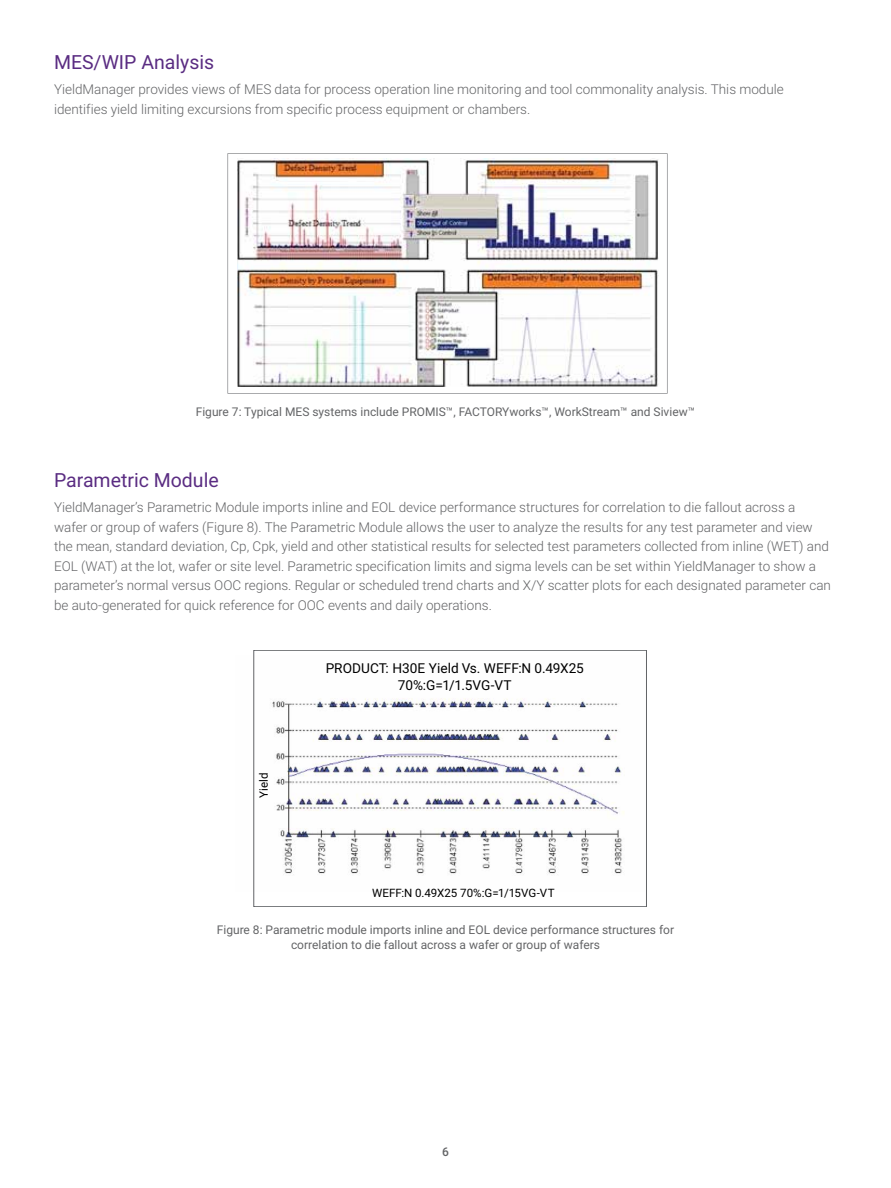
<style>
.page{position:relative;width:891px;height:1188px;background:#fff}
.page>*{position:absolute;margin:0;border:0;box-sizing:border-box;transform-origin:0 0}
.HEADING_1{font:19.5px "Roboto";color:#5a2c82}
.t1{font:13.65px/16.8px "Roboto";color:#000;text-align:center}
.BODY_COPY{font:300 13.5px/19.5px "Roboto";color:#636466}
.FIGURE_CAPTION{font:12px/15px "Roboto";color:#636466;text-align:center}
.t2{font:500 12px "Roboto";color:#636466}
.t3{font:11.55px "Roboto";letter-spacing:.005em;color:#000}
</style>
<div class="page">
<svg style="left:228px;top:153px;width:440px;height:241px"></svg>
<img style="left:237px;top:159px;width:422px;height:227px">
<img style="left:253px;top:655px;width:371px;height:236px">
<div style="left:254px;top:650px;width:393px;height:257px;border:1px solid #626467"></div>
<p class="HEADING_1" style="left:54px;top:48px;width:162px">MES/WIP Analysis</p>
<p class="BODY_COPY" style="left:54px;top:79px;width:731px">YieldManager provides views of MES data for process operation line monitoring and tool commonality analysis. This module identifies yield limiting excursions from specific process equipment or chambers.</p>
<p class="FIGURE_CAPTION" style="left:196px;top:404px;width:501px">Figure 7: Typical MES systems include PROMIS™, FACTORYworks™, WorkStream™ and Siview™</p>
<p class="HEADING_1" style="left:54px;top:466px;width:166px">Parametric Module</p>
<p class="BODY_COPY" style="left:54px;top:497px;width:779px">YieldManager’s Parametric Module imports inline and EOL device performance structures for correlation to die fallout across a wafer or group of wafers (Figure 8). The Parametric Module allows the user to analyze the results for any test parameter and view the mean, standard deviation, Cp, Cpk, yield and other statistical results for selected test parameters collected from inline (WET) and EOL (WAT) at the lot, wafer or site level. Parametric specification limits and sigma levels can be set within YieldManager to show a parameter’s normal versus OOC regions. Regular or scheduled trend charts and X/Y scatter plots for each designated parameter can be auto-generated for quick reference for OOC events and daily operations.</p>
<p class="t3" style="left:256px;top:798px;width:27px;rotate:-90deg">Yield</p>
<p class="t1" style="left:326px;top:660px;width:260px">PRODUCT: H30E Yield Vs. WEFF:N 0.49X25<br>70%:G=1/1.5VG-VT</p>
<p class="t3" style="left:372px;top:885px;width:184px">WEFF:N 0.49X25 70%:G=1/15VG-VT</p>
<p class="FIGURE_CAPTION" style="left:217px;top:922px;width:459px">Figure 8: Parametric module imports inline and EOL device performance structures for correlation to die fallout across a wafer or group of wafers</p>
<p class="t2" style="left:442px;top:1144px;width:8px">6</p>
</div>
